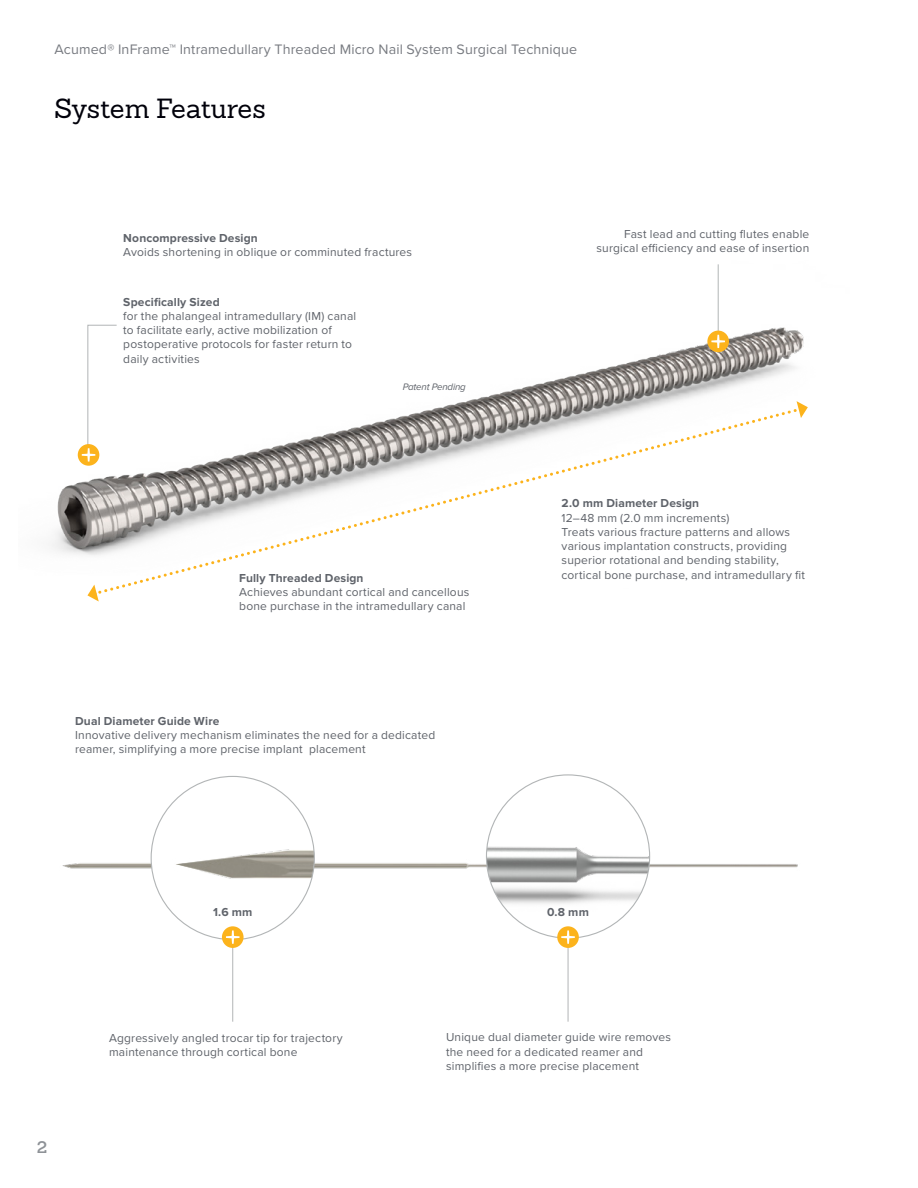
<style>
.page{position:relative;width:918px;height:1188px;background:#fff}
.page>*{position:absolute;margin:0;border:0;box-sizing:border-box;transform-origin:0 0}
.t1{font:27px "Sanchez Slab";color:#00000a}
.t2{font:600 16.5px "Sanchez Slab";color:#8e9297}
.t3{font:14.25px "Proxima Nova";letter-spacing:.01em;color:#787b81}
.t4{font:12px/14.2px "Proxima Nova";letter-spacing:.015em;color:#5f636a}
.t5{font:700 12px "Proxima Nova";letter-spacing:.01em;color:#5f636a}
.t6{font:italic 9.75px "Proxima Nova";letter-spacing:-.02em;color:#5f636a}
</style>
<div class="page">
<img style="left:51px;top:264px;width:753px;height:321px">
<svg style="left:96px;top:406px;width:706px;height:188px"></svg>
<svg style="left:87px;top:585px;width:12px;height:17px"></svg>
<svg style="left:797px;top:401px;width:11px;height:17px"></svg>
<img style="left:62px;top:854px;width:736px;height:36px">
<img style="left:486px;top:775px;width:164px;height:163px;border-radius:82px">
<img style="left:151px;top:789px;width:163px;height:151px">
<hr style="left:232px;top:945px;width:1px;height:77px;background:#b2b5b6">
<svg style="left:222px;top:926px;width:22px;height:22px"></svg>
<svg style="left:226px;top:930px;width:14px;height:14px"></svg>
<hr style="left:568px;top:945px;width:1px;height:77px;background:#b2b5b6">
<svg style="left:557px;top:926px;width:22px;height:22px"></svg>
<svg style="left:561px;top:930px;width:14px;height:14px"></svg>
<hr style="left:718px;top:264px;width:1px;height:77px;background:#b2b5b6">
<div style="left:707px;top:331px;width:22px;height:21px;background:#fcb31c;border-radius:50%"></div>
<svg style="left:711px;top:335px;width:14px;height:13px"></svg>
<svg style="left:78px;top:444px;width:21px;height:22px"></svg>
<svg style="left:82px;top:324px;width:35px;height:138px"></svg>
<p class="t3" style="left:55px;top:39px;width:524px">Acumed® InFrame™ Intramedullary Threaded Micro Nail System Surgical Technique</p>
<h1 class="t1" style="left:54px;top:91px;width:213px">System Features</h1>
<p class="t5" style="left:123px;top:231px;width:136px">Noncompressive Design</p>
<p class="t4" style="left:123px;top:244px;width:290px">Avoids shortening in oblique or comminuted fractures</p>
<p class="t5" style="left:123px;top:295px;width:98px">Specifically Sized</p>
<p class="t4" style="left:123px;top:308px;width:234px">for the phalangeal intramedullary (IM) canal to facilitate early, active mobilization of postoperative protocols for faster return to daily activities</p>
<p class="t6" style="left:403px;top:381px;width:64px">Patent Pending</p>
<p class="t4" style="left:597px;top:226px;width:214px;text-align:right">Fast lead and cutting flutes enable surgical efficiency and ease of insertion</p>
<p class="t5" style="left:562px;top:496px;width:139px">2.0 mm Diameter Design</p>
<p class="t4" style="left:562px;top:510px;width:230px">12–48 mm (2.0 mm increments)<br>Treats various fracture patterns and allows various implantation constructs, providing superior rotational and bending stability,</p>
<p class="t5" style="left:239px;top:571px;width:126px">Fully Threaded Design</p>
<p class="t4" style="left:562px;top:567px;width:245px">cortical bone purchase, and intramedullary fit</p>
<p class="t4" style="left:239px;top:585px;width:232px">Achieves abundant cortical and cancellous bone purchase in the intramedullary canal</p>
<p class="t5" style="left:75px;top:714px;width:146px">Dual Diameter Guide Wire</p>
<p class="t4" style="left:75px;top:727px;width:362px">Innovative delivery mechanism eliminates the need for a dedicated reamer, simplifying a more precise implant placement</p>
<h2 class="t2" style="left:37px;top:1136px;width:12px">2</h2>
<p class="t5" style="left:213px;top:905px;width:41px">1.6 mm</p>
<p class="t5" style="left:547px;top:905px;width:43px">0.8 mm</p>
<p class="t4" style="left:109px;top:1030px;width:235px">Aggressively angled trocar tip for trajectory maintenance through cortical bone</p>
<p class="t4" style="left:446px;top:1030px;width:226px">Unique dual diameter guide wire removes the need for a dedicated reamer and simplifies a more precise placement</p>
</div>
